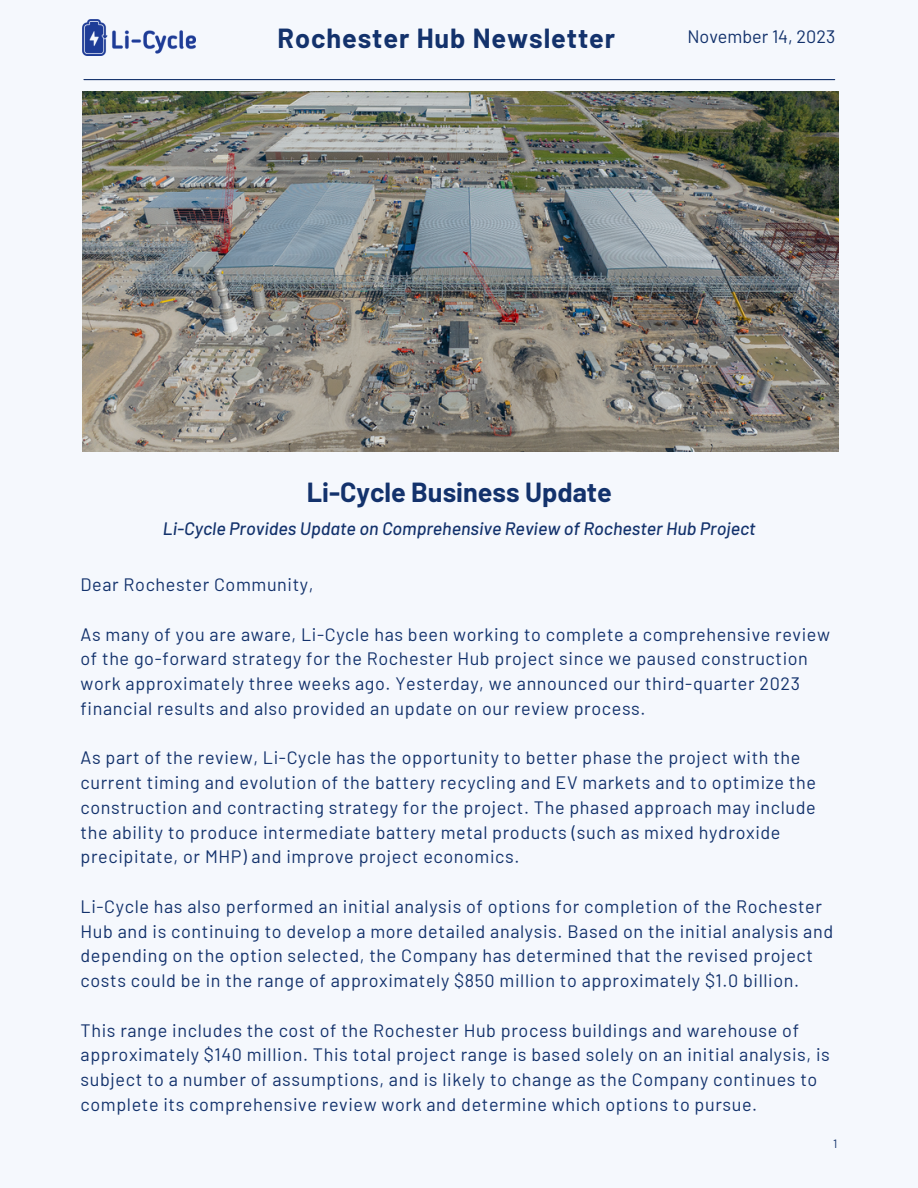
<style>
.page{position:relative;width:918px;height:1188px;background:#f5f8fd}
.page>*{position:absolute;margin:0;border:0;box-sizing:border-box;transform-origin:0 0}
.t1{font:700 27px "Barlow";color:#13326c}
.t2{font:700 27px "Barlow";letter-spacing:.035em;color:#13326c}
.t3{font:18px/24.8px "Barlow";letter-spacing:.035em;color:#13326c}
.t4{font:italic 500 18px "Barlow";color:#13326c}
.t5{font:18px "Barlow";color:#13326c}
.t6{font:12px "Barlow";color:#13326c}
</style>
<div class="page">
<img style="left:83px;top:92px;width:756px;height:360px">
<hr style="left:84px;top:79px;width:751px;height:1px;background:#13326c">
<img style="left:83px;top:20px;width:112px;height:36px">
<p class="t2" style="left:278px;top:21px;width:339px">Rochester Hub Newsletter</p>
<p class="t5" style="left:687px;top:25px;width:149px">November 14, 2023</p>
<p class="t1" style="left:307px;top:475px;width:307px">Li-Cycle Business Update</p>
<p class="t4" style="left:163px;top:517px;width:594px">Li-Cycle Provides Update on Comprehensive Review of Rochester Hub Project</p>
<p class="t3" style="left:81px;top:572px;width:235px">Dear Rochester Community,</p>
<p class="t3" style="left:81px;top:621px;width:751px">As many of you are aware, Li-Cycle has been working to complete a comprehensive review of the go-forward strategy for the Rochester Hub project since we paused construction work approximately three weeks ago. Yesterday, we announced our third-quarter 2023 financial results and also provided an update on our review process.</p>
<p class="t3" style="left:81px;top:745px;width:737px">As part of the review, Li-Cycle has the opportunity to better phase the project with the current timing and evolution of the battery recycling and EV markets and to optimize the construction and contracting strategy for the project. The phased approach may include the ability to produce intermediate battery metal products (such as mixed hydroxide precipitate, or MHP) and improve project economics.</p>
<p class="t3" style="left:81px;top:893px;width:754px">Li-Cycle has also performed an initial analysis of options for completion of the Rochester Hub and is continuing to develop a more detailed analysis. Based on the initial analysis and depending on the option selected, the Company has determined that the revised project costs could be in the range of approximately $850 million to approximately $1.0 billion.</p>
<p class="t3" style="left:81px;top:1017px;width:751px">This range includes the cost of the Rochester Hub process buildings and warehouse of approximately $140 million. This total project range is based solely on an initial analysis, is subject to a number of assumptions, and is likely to change as the Company continues to complete its comprehensive review work and determine which options to pursue.</p>
<p class="t6" style="left:833px;top:1136px;width:6px">1</p>
</div>
